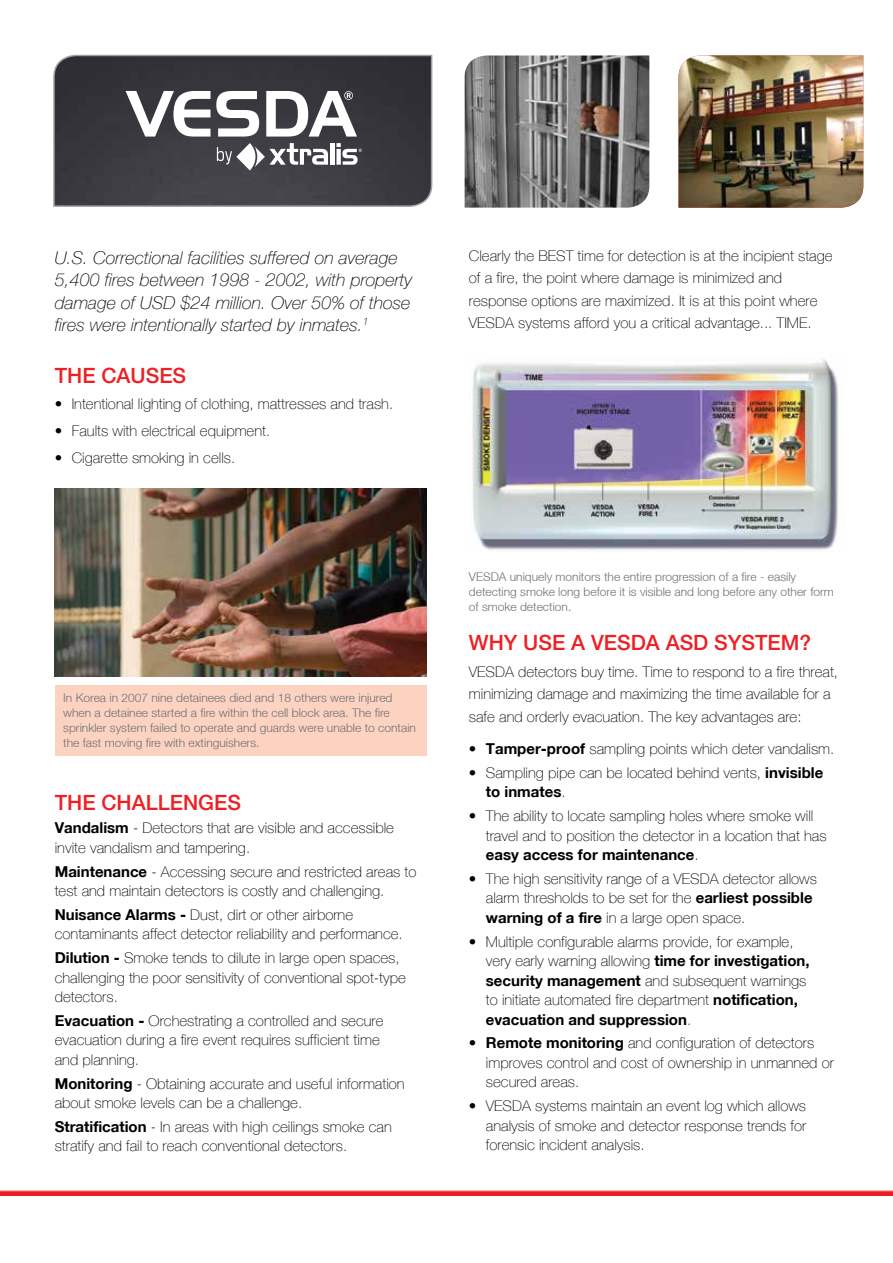
<style>
.page{position:relative;width:893px;height:1263px;background:#fff}
.page>*{position:absolute;margin:0;border:0;box-sizing:border-box;transform-origin:0 0}
.t1{font:500 21px "Helvetica Neue LT";color:#ed2024}
.t2{font:italic 18px/22.5px "Helvetica Neue";color:#000}
.t3{font:15px/19.5px "Helvetica Neue";color:#000}
.t4{font:300 12px/15px "Helvetica Neue LT";color:#707076}
.s1{font-weight:700}
</style>
<div class="page">
<img style="left:0;top:1190px;width:893px;height:5px">
<img style="left:465px;top:56px;width:184px;height:152px">
<img style="left:679px;top:56px;width:184px;height:152px">
<svg style="left:53px;top:54px;width:380px;height:153px;background:#3f3e44"></svg>
<svg style="left:126px;top:91px;width:84px;height:46px"></svg>
<svg style="left:216px;top:91px;width:43px;height:46px"></svg>
<svg style="left:266px;top:91px;width:91px;height:46px"></svg>
<hr style="left:330px;top:143px;width:4px;height:22px;background:#fff">
<svg style="left:217px;top:143px;width:111px;height:27px"></svg>
<svg style="left:336px;top:143px;width:26px;height:22px"></svg>
<img style="left:472px;top:359px;width:367px;height:191px">
<img style="left:55px;top:488px;width:371px;height:188px">
<div style="left:55px;top:685px;width:371px;height:70px;background:#fcd3c1"></div>
<p class="t2" style="left:55px;top:246px;width:359px">U.S. Correctional facilities suffered on average 5,400 fires between 1998 - 2002, with property damage of USD $24 million. Over 50% of those fires were intentionally started by inmates.<sup>1</sup></p>
<h1 class="t1" style="left:55px;top:363px;width:133px">THE CAUSES</h1>
<p class="t3" style="left:55px;top:394px;width:340px">• Intentional lighting of clothing, mattresses and trash.</p>
<p class="t3" style="left:55px;top:421px;width:217px">• Faults with electrical equipment.</p>
<p class="t3" style="left:55px;top:448px;width:182px">• Cigarette smoking in cells.</p>
<p class="t4" style="left:63px;top:690px;width:354px">In Korea in 2007 nine detainees died and 18 others were injured when a detainee started a fire within the cell block area. The fire sprinkler system failed to operate and guards were unable to contain the fast moving fire with extinguishers.</p>
<h1 class="t1" style="left:55px;top:790px;width:188px">THE CHALLENGES</h1>
<p class="t3" style="left:55px;top:818px;width:341px"><span class="s1">Vandalism</span> - Detectors that are visible and accessible invite vandalism and tampering.</p>
<p class="t3" style="left:55px;top:861px;width:363px"><span class="s1">Maintenance</span> - Accessing secure and restricted areas to test and maintain detectors is costly and challenging.</p>
<p class="t3" style="left:55px;top:905px;width:350px"><span class="s1">Nuisance Alarms -</span> Dust, dirt or other airborne contaminants affect detector reliability and performance.</p>
<p class="t3" style="left:55px;top:948px;width:353px"><span class="s1">Dilution -</span> Smoke tends to dilute in large open spaces, challenging the poor sensitivity of conventional spot-type detectors.</p>
<p class="t3" style="left:55px;top:1011px;width:330px"><span class="s1">Evacuation -</span> Orchestrating a controlled and secure evacuation during a fire event requires sufficient time and planning.</p>
<p class="t3" style="left:55px;top:1073px;width:351px"><span class="s1">Monitoring</span> - Obtaining accurate and useful information about smoke levels can be a challenge.</p>
<p class="t3" style="left:55px;top:1117px;width:339px"><span class="s1">Stratification</span> - In areas with high ceilings smoke can stratify and fail to reach conventional detectors.</p>
<p class="t3" style="left:469px;top:244px;width:365px;line-height:22.5px">Clearly the BEST time for detection is at the incipient stage of a fire, the point where damage is minimized and response options are maximized. It is at this point where VESDA systems afford you a critical advantage... TIME.</p>
<p class="t4" style="left:469px;top:569px;width:366px">VESDA uniquely monitors the entire progression of a fire - easily detecting smoke long before it is visible and long before any other form of smoke detection.</p>
<h1 class="t1" style="left:469px;top:630px;width:344px">WHY USE A VESDA ASD SYSTEM?</h1>
<p class="t3" style="left:469px;top:660px;width:371px;line-height:22.5px">VESDA detectors buy time. Time to respond to a fire threat, minimizing damage and maximizing the time available for a safe and orderly evacuation. The key advantages are:</p>
<p class="t3" style="left:469px;top:739px;width:367px"><span class="s1">• Tamper-proof</span> sampling points which deter vandalism.</p>
<p class="t3" style="left:486px;top:763px;width:339px;text-indent:-17px">• Sampling pipe can be located behind vents, <span class="s1">invisible to inmates</span>.</p>
<p class="t3" style="left:486px;top:806px;width:342px;text-indent:-17px">• The ability to locate sampling holes where smoke will travel and to position the detector in a location that has <span class="s1">easy access for maintenance</span>.</p>
<p class="t3" style="left:486px;top:869px;width:333px;text-indent:-17px">• The high sensitivity range of a VESDA detector allows alarm thresholds to be set for the <span class="s1">earliest possible warning of a fire</span> in a large open space.</p>
<p class="t3" style="left:486px;top:931px;width:325px;text-indent:-17px">• Multiple configurable alarms provide, for example, very early warning allowing <span class="s1">time for investigation, security management</span> and subsequent warnings to initiate automated fire department <span class="s1">notification, evacuation and suppression</span>.</p>
<p class="t3" style="left:486px;top:1033px;width:349px;text-indent:-17px"><span class="s1">• Remote monitoring</span> and configuration of detectors improves control and cost of ownership in unmanned or secured areas.</p>
<p class="t3" style="left:486px;top:1096px;width:322px;text-align:justify;text-indent:-17px">• VESDA systems maintain an event log which allows analysis of smoke and detector response trends for forensic incident analysis.</p>
</div>
